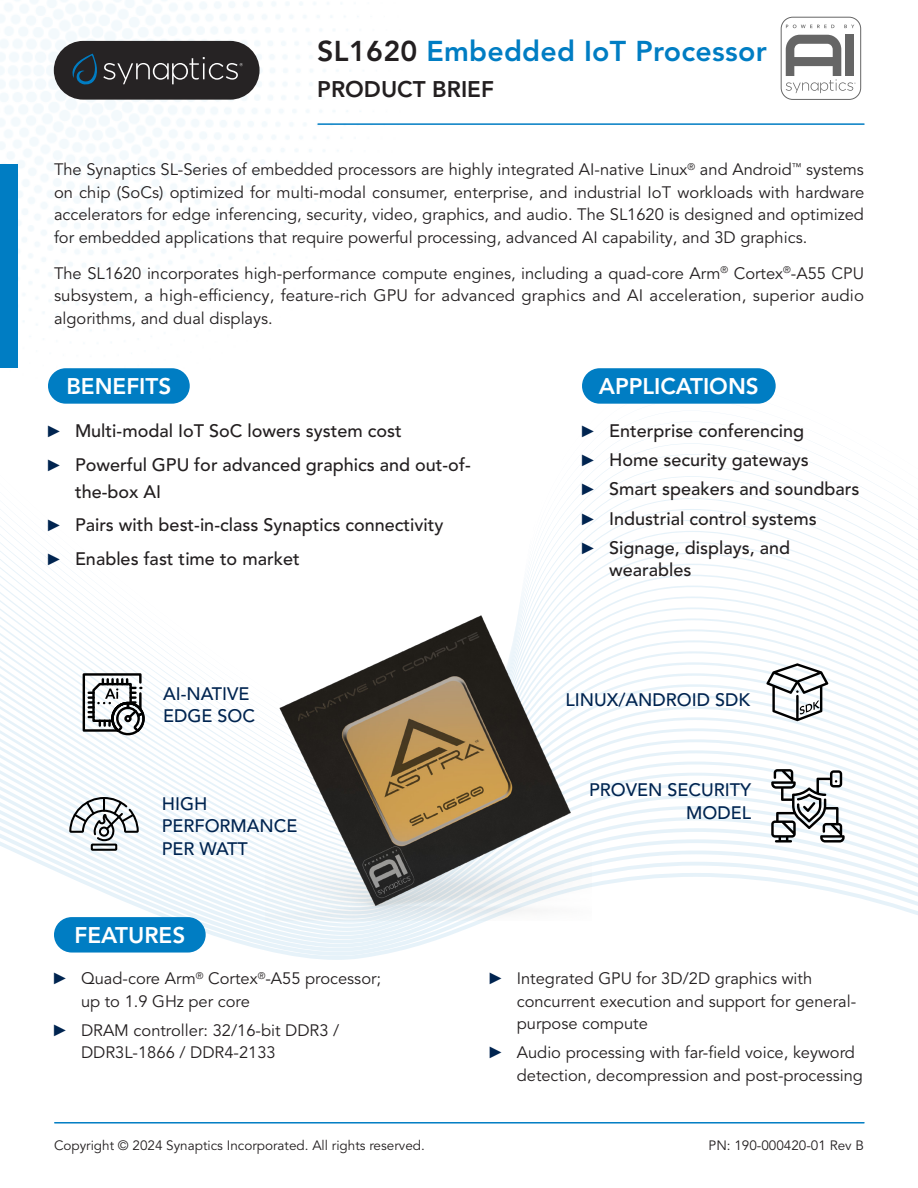
<style>
.page{position:relative;width:918px;height:1188px;background:#fff}
.page>*{position:absolute;margin:0;border:0;box-sizing:border-box;transform-origin:0 0}
.t1{font:800 28.5px "Avenir LT Pro";letter-spacing:.01em;color:#007dc3}
.t2{font:800 22.5px "Avenir LT Pro";color:#fff}
.t3{font:800 22.5px "Avenir LT Pro";color:#231f20}
.t4{font:500 18px/22.5px "Avenir LT Pro";color:#231f20}
.Bullets{font:500 18px/22.5px "Avenir LT Pro";color:#002450}
.Body{font:16.5px/22.5px "Avenir LT Pro";color:#231f20}
.Body-2{font:13.5px "Avenir LT Pro";color:#231f20}
.s1{color:#231f20}
.s2{font-family:"Arial Narrow";font-weight:400;font-size:16.5px;color:#002450}
.s3{font-family:"Arial Narrow";color:#002450}
</style>
<div class="page">
<img style="left:0;top:0;width:361px;height:377px">
<svg style="left:0;top:618px;width:918px;height:11px"></svg>
<svg style="left:0;top:629px;width:918px;height:11px"></svg>
<svg style="left:0;top:640px;width:918px;height:11px"></svg>
<svg style="left:0;top:651px;width:918px;height:11px"></svg>
<svg style="left:0;top:662px;width:918px;height:11px"></svg>
<svg style="left:0;top:673px;width:918px;height:11px"></svg>
<svg style="left:0;top:684px;width:918px;height:10px"></svg>
<svg style="left:0;top:694px;width:918px;height:8px"></svg>
<svg style="left:0;top:702px;width:918px;height:8px"></svg>
<svg style="left:0;top:710px;width:918px;height:8px"></svg>
<svg style="left:0;top:718px;width:918px;height:8px"></svg>
<svg style="left:0;top:726px;width:918px;height:8px"></svg>
<svg style="left:0;top:734px;width:918px;height:8px"></svg>
<svg style="left:0;top:742px;width:918px;height:8px"></svg>
<svg style="left:0;top:750px;width:918px;height:8px"></svg>
<svg style="left:0;top:758px;width:918px;height:8px"></svg>
<svg style="left:0;top:766px;width:918px;height:8px"></svg>
<svg style="left:0;top:774px;width:918px;height:8px"></svg>
<svg style="left:0;top:782px;width:918px;height:8px"></svg>
<svg style="left:0;top:790px;width:918px;height:8px"></svg>
<svg style="left:0;top:798px;width:918px;height:8px"></svg>
<svg style="left:0;top:806px;width:918px;height:8px"></svg>
<svg style="left:0;top:814px;width:918px;height:8px"></svg>
<svg style="left:0;top:822px;width:918px;height:138px"></svg>
<div style="left:0;top:165px;width:18px;height:203px;background:#007dc3"></div>
<hr style="left:55px;top:1122px;width:809px;height:2px;background:#007dc3">
<hr style="left:318px;top:123px;width:546px;height:2px;background:#007dc3">
<div style="left:54px;top:41px;width:206px;height:59px;background:#262324;border-radius:29px"></div>
<svg style="left:72px;top:54px;width:171px;height:31px"></svg>
<div style="left:54px;top:917px;width:152px;height:36px;background:#007dc3;border-radius:18px"></div>
<svg style="left:69px;top:796px;width:70px;height:71px"></svg>
<svg style="left:771px;top:769px;width:74px;height:74px"></svg>
<svg style="left:83px;top:672px;width:62px;height:65px"></svg>
<svg style="left:766px;top:663px;width:62px;height:58px"></svg>
<img style="left:265px;top:594px;width:326px;height:326px">
<div style="left:582px;top:368px;width:194px;height:36px;background:#007dc3;border-radius:18px"></div>
<div style="left:48px;top:368px;width:142px;height:36px;background:#007dc3;border-radius:18px"></div>
<svg style="left:786px;top:25px;width:48px;height:3px"></svg>
<svg style="left:844px;top:25px;width:10px;height:3px"></svg>
<div style="left:781px;top:17px;width:80px;height:83px;border:1px solid #666;border-radius:12px"></div>
<svg style="left:786px;top:35px;width:70px;height:58px"></svg>
<div style="left:846px;top:35px;width:8px;height:41px;background:#666"></div>
<p class="t1" style="left:317px;top:35px;width:451px"><span class="s1">SL1620</span> Embedded IoT Processor</p>
<p class="t3" style="left:317px;top:76px;width:178px">PRODUCT BRIEF</p>
<p class="Body" style="left:54px;top:158px;width:812px;text-align:justify">The Synaptics SL-Series of embedded processors are highly integrated AI-native Linux<sup>®</sup> and Android<sup>™</sup> systems on chip (SoCs) optimized for multi-modal consumer, enterprise, and industrial IoT workloads with hardware accelerators for edge inferencing, security, video, graphics, and audio. The SL1620 is designed and optimized for embedded applications that require powerful processing, advanced AI capability, and 3D graphics.</p>
<p class="Body" style="left:54px;top:262px;width:812px;text-align:justify">The SL1620 incorporates high-performance compute engines, including a quad-core Arm<sup>®</sup> Cortex<sup>®</sup>-A55 CPU subsystem, a high-efficiency, feature-rich GPU for advanced graphics and AI acceleration, superior audio algorithms, and dual displays.</p>
<p class="t2" style="left:66px;top:373px;width:106px">BENEFITS</p>
<p class="t4" style="left:48px;top:420px;width:355px"><span class="s2">►</span> Multi-modal IoT SoC lowers system cost</p>
<p class="t4" style="left:75px;top:451px;width:397px;line-height:27px;text-indent:-27px"><span class="s2">►</span> Powerful GPU for advanced graphics and out-of&shy;the-box AI</p>
<p class="t4" style="left:48px;top:514px;width:397px"><span class="s2">►</span> Pairs with best-in-class Synaptics connectivity</p>
<p class="t4" style="left:48px;top:548px;width:253px"><span class="s2">►</span> Enables fast time to market</p>
<p class="t2" style="left:599px;top:373px;width:161px">APPLICATIONS</p>
<p class="t4" style="left:582px;top:420px;width:224px"><span class="s2">►</span> Enterprise conferencing</p>
<p class="t4" style="left:582px;top:449px;width:228px"><span class="s2">►</span> Home security gateways</p>
<p class="t4" style="left:582px;top:478px;width:279px"><span class="s2">►</span> Smart speakers and soundbars</p>
<p class="t4" style="left:582px;top:507px;width:236px"><span class="s2">►</span> Industrial control systems</p>
<p class="t4" style="left:609px;top:537px;width:183px;text-indent:-27px"><span class="s2">►</span> Signage, displays, and wearables</p>
<p class="Bullets" style="left:163px;top:683px;width:88px">AI-NATIVE</p>
<p class="Bullets" style="left:565px;top:689px;width:186px">LINUX/ANDROID SDK</p>
<p class="Bullets" style="left:163px;top:705px;width:93px">EDGE SOC</p>
<p class="Bullets" style="left:162px;top:792px;width:137px">HIGH<br>PERFORMANCE<br>PER WATT</p>
<p class="t2" style="left:74px;top:922px;width:112px">FEATURES</p>
<p class="Body" style="left:81px;top:968px;width:302px;text-indent:-27px"><span class="s3">►</span> Quad-core Arm<sup>®</sup> Cortex<sup>®</sup>-A55 processor; up to 1.9 GHz per core</p>
<p class="Body" style="left:81px;top:1019px;width:260px;text-indent:-27px"><span class="s3">►</span> DRAM controller: 32/16-bit DDR3 /<br>DDR3L-1866 / DDR4-2133</p>
<p class="Bullets" style="left:589px;top:779px;width:164px;text-align:right">PROVEN SECURITY<br>MODEL</p>
<p class="Body" style="left:517px;top:968px;width:341px;text-indent:-27px"><span class="s3">►</span> Integrated GPU for 3D/2D graphics with concurrent execution and support for general&shy;purpose compute</p>
<p class="Body" style="left:517px;top:1042px;width:348px;text-indent:-27px"><span class="s3">►</span> Audio processing with far-field voice, keyword detection, decompression and post-processing</p>
<p class="Body-2" style="left:54px;top:1138px;width:372px">Copyright © 2024 Synaptics Incorporated. All rights reserved.</p>
<p class="Body-2" style="left:709px;top:1138px;width:157px">PN: 190-000420-01 Rev B</p>
</div>
